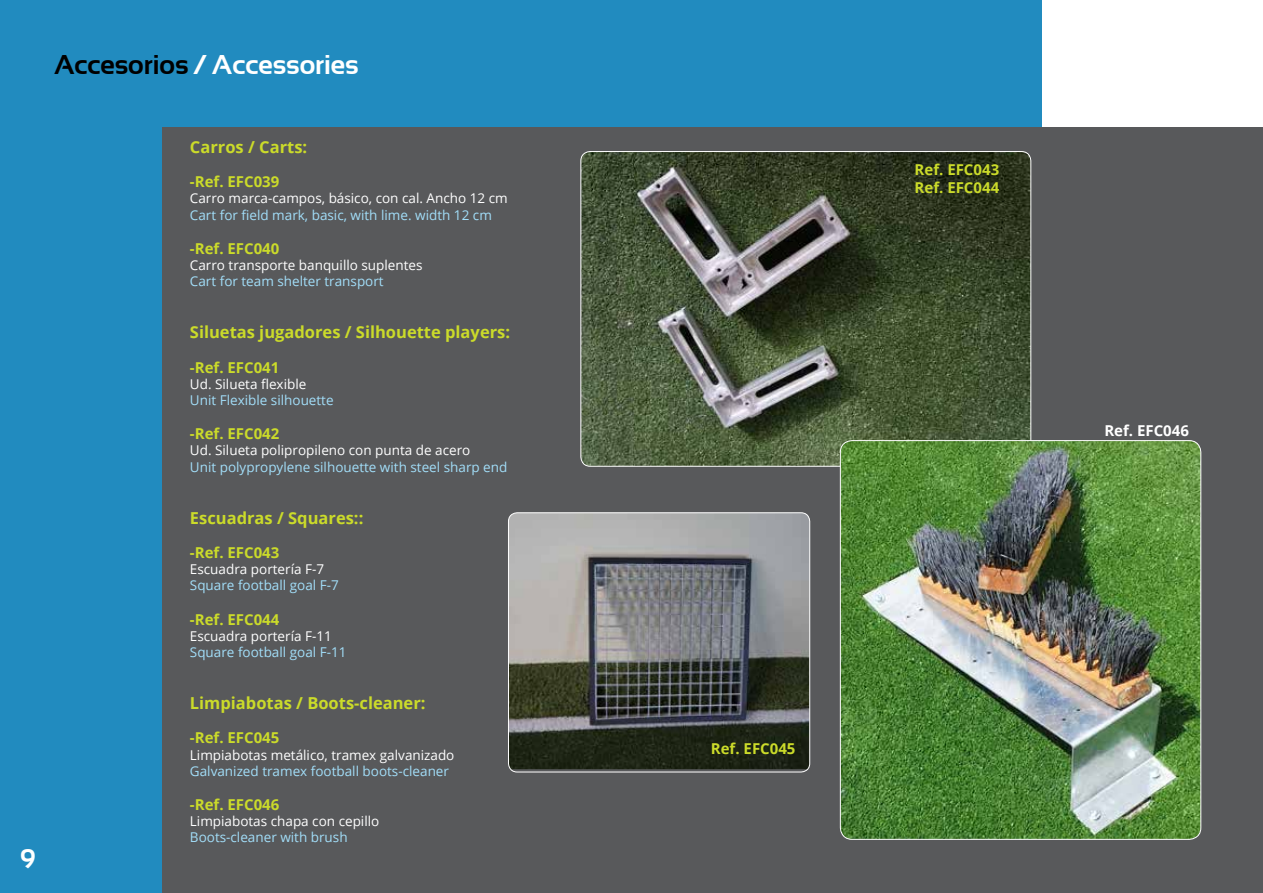
<style>
.page{position:relative;width:1263px;height:893px;background:#fff}
.page>*{position:absolute;margin:0;border:0;box-sizing:border-box;transform-origin:0 0}
.t1{font:700 27px "Sansation";color:#fff}
.t2{font:700 16.5px "Open Sans";color:#cbdb2a}
.t3{font:700 15px/18px "Open Sans";color:#cbdb2a}
.t4{font:700 15px "Open Sans";color:#fff}
.t5{font:13.5px "Open Sans";color:#a2def9}
.t6{font:13.5px "Open Sans";color:#fff}
.s1{color:#000}
</style>
<div class="page">
<div style="left:0;top:0;width:1041px;height:893px;background:#218bbf"></div>
<div style="left:162px;top:127px;width:1101px;height:766px;background:#58595b"></div>
<img style="left:582px;top:152px;width:449px;height:313px">
<img style="left:840px;top:441px;width:361px;height:398px">
<div style="left:840px;top:440px;width:361px;height:400px;border:1px solid #fff;border-radius:12px"></div>
<img style="left:508px;top:513px;width:302px;height:256px">
<div style="left:508px;top:512px;width:302px;height:260px;border:1px solid #fff;border-radius:9px"></div>
<h1 class="t1" style="left:54px;top:49px;width:306px"><span class="s1">Accesorios</span> / Accessories</h1>
<h1 class="t1" style="left:20px;top:843px;width:17px">9</h1>
<p class="t2" style="left:190px;top:135px;width:119px">Carros / Carts:</p>
<p class="t3" style="left:190px;top:172px;width:91px">-Ref. EFC039</p>
<p class="t6" style="left:190px;top:189px;width:319px">Carro marca-campos, básico, con cal. Ancho 12 cm</p>
<p class="t5" style="left:190px;top:205px;width:303px">Cart for field mark, basic, with lime. width 12 cm</p>
<p class="t3" style="left:190px;top:239px;width:91px">-Ref. EFC040</p>
<p class="t6" style="left:190px;top:256px;width:234px">Carro transporte banquillo suplentes</p>
<p class="t5" style="left:190px;top:272px;width:195px">Cart for team shelter transport</p>
<p class="t2" style="left:190px;top:321px;width:322px">Siluetas jugadores / Silhouette players:</p>
<p class="t3" style="left:190px;top:358px;width:91px">-Ref. EFC041</p>
<p class="t6" style="left:190px;top:375px;width:118px">Ud. Silueta flexible</p>
<p class="t5" style="left:190px;top:391px;width:145px">Unit Flexible silhouette</p>
<p class="t3" style="left:190px;top:424px;width:91px">-Ref. EFC042</p>
<p class="t6" style="left:190px;top:441px;width:282px">Ud. Silueta polipropileno con punta de acero</p>
<p class="t5" style="left:190px;top:457px;width:319px">Unit polypropylene silhouette with steel sharp end</p>
<p class="t2" style="left:190px;top:506px;width:175px">Escuadras / Squares::</p>
<p class="t3" style="left:190px;top:543px;width:91px">-Ref. EFC043</p>
<p class="t6" style="left:190px;top:560px;width:136px">Escuadra portería F-7</p>
<p class="t5" style="left:190px;top:576px;width:150px">Square football goal F-7</p>
<p class="t3" style="left:190px;top:610px;width:91px">-Ref. EFC044</p>
<p class="t6" style="left:190px;top:627px;width:143px">Escuadra portería F-11</p>
<p class="t5" style="left:190px;top:643px;width:158px">Square football goal F-11</p>
<p class="t2" style="left:190px;top:692px;width:237px">Limpiabotas / Boots-cleaner:</p>
<p class="t3" style="left:190px;top:729px;width:91px">-Ref. EFC045</p>
<p class="t6" style="left:190px;top:745px;width:266px">Limpiabotas metálico, tramex galvanizado</p>
<p class="t5" style="left:190px;top:762px;width:261px">Galvanized tramex football boots-cleaner</p>
<p class="t3" style="left:190px;top:795px;width:91px">-Ref. EFC046</p>
<p class="t6" style="left:190px;top:812px;width:191px">Limpiabotas chapa con cepillo</p>
<p class="t5" style="left:190px;top:828px;width:159px">Boots-cleaner with brush</p>
<p class="t3" style="left:914px;top:161px;width:86px">Ref. EFC043<br>Ref. EFC044</p>
<p class="t4" style="left:1104px;top:420px;width:86px">Ref. EFC046</p>
<p class="t3" style="left:711px;top:739px;width:86px">Ref. EFC045</p>
</div>
